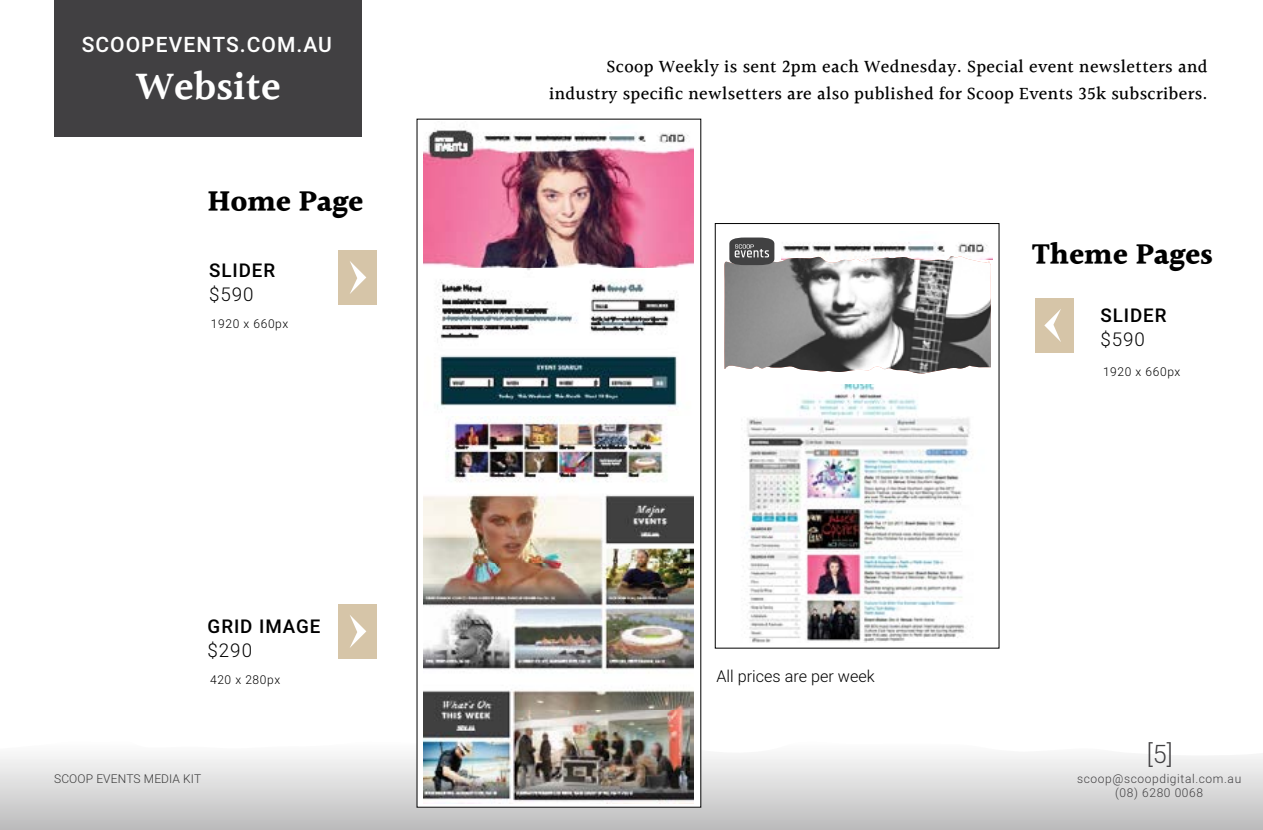
<style>
.page{position:relative;width:1263px;height:830px;background:#fff}
.page>*{position:absolute;margin:0;border:0;box-sizing:border-box;transform-origin:0 0}
.t1{font:600 40.5px "Halant";color:#fff}
.t2{font:700 30px "Halant";color:#000}
.t3{font:300 25.2px "Heebo";color:#414042}
.t4{font:500 21px "Heebo";letter-spacing:.05em;color:#fff}
.t5{font:500 18.75px "Heebo";letter-spacing:.05em;color:#000}
.t6{font:300 18.75px "Heebo";letter-spacing:.05em;color:#000}
.t7{font:500 18px/27px "Halant";letter-spacing:.02em;color:#000;text-align:right}
.t8{font:300 16.2px "Heebo";color:#000}
.t9{font:300 12px/14.4px "Heebo";letter-spacing:.05em;color:#414042;text-align:center}
.t10{font:300 12px "Heebo";letter-spacing:.05em;color:#000}
.t11{font:300 12px "Heebo";letter-spacing:.01em;color:#000}
</style>
<div class="page">
<svg style="left:0;top:738px;width:1263px;height:91px"></svg>
<div style="left:417px;top:119px;width:284px;height:687px;background:#fff"></div>
<img style="left:424px;top:125px;width:269px;height:678px">
<img style="left:744px;top:385px;width:226px;height:257px">
<svg style="left:724px;top:237px;width:267px;height:136px"></svg>
<div style="left:338px;top:250px;width:38px;height:54px;background:#d6c5a8"></div>
<svg style="left:350px;top:261px;width:16px;height:33px"></svg>
<div style="left:1036px;top:298px;width:38px;height:54px;background:#d6c5a8"></div>
<svg style="left:1044px;top:309px;width:17px;height:33px"></svg>
<div style="left:338px;top:604px;width:38px;height:54px;background:#d6c5a8"></div>
<svg style="left:350px;top:615px;width:16px;height:32px"></svg>
<div style="left:55px;top:0;width:307px;height:136px;background:#414042"></div>
<p class="t4" style="left:82px;top:30px;width:252px">SCOOPEVENTS.COM.AU</p>
<h1 class="t1" style="left:136px;top:56px;width:146px">Website</h1>
<p class="t7" style="left:549px;top:54px;width:660px">Scoop Weekly is sent 2pm each Wednesday. Special event newsletters and industry specific newlsetters are also published for Scoop Events 35k subscribers.</p>
<h2 class="t2" style="left:208px;top:180px;width:157px">Home Page</h2>
<p class="t5" style="left:209px;top:257px;width:68px">SLIDER</p>
<p class="t6" style="left:209px;top:281px;width:46px">$590</p>
<p class="t10" style="left:211px;top:315px;width:79px">1920 x 660px</p>
<p class="t5" style="left:208px;top:612px;width:114px">GRID IMAGE</p>
<p class="t6" style="left:208px;top:636px;width:46px">$290</p>
<p class="t10" style="left:210px;top:671px;width:72px">420 x 280px</p>
<p class="t11" style="left:54px;top:770px;width:149px">SCOOP EVENTS MEDIA KIT</p>
<p class="t8" style="left:716px;top:664px;width:160px">All prices are per week</p>
<h2 class="t2" style="left:1032px;top:232px;width:182px">Theme Pages</h2>
<p class="t5" style="left:1100px;top:302px;width:68px">SLIDER</p>
<p class="t6" style="left:1100px;top:326px;width:46px">$590</p>
<p class="t10" style="left:1103px;top:363px;width:79px">1920 x 660px</p>
<h3 class="t3" style="left:1147px;top:735px;width:28px">[5]</h3>
<p class="t9" style="left:1077px;top:771px;width:166px">scoop@scoopdigital.com.au (08) 6280 0068</p>
</div>
